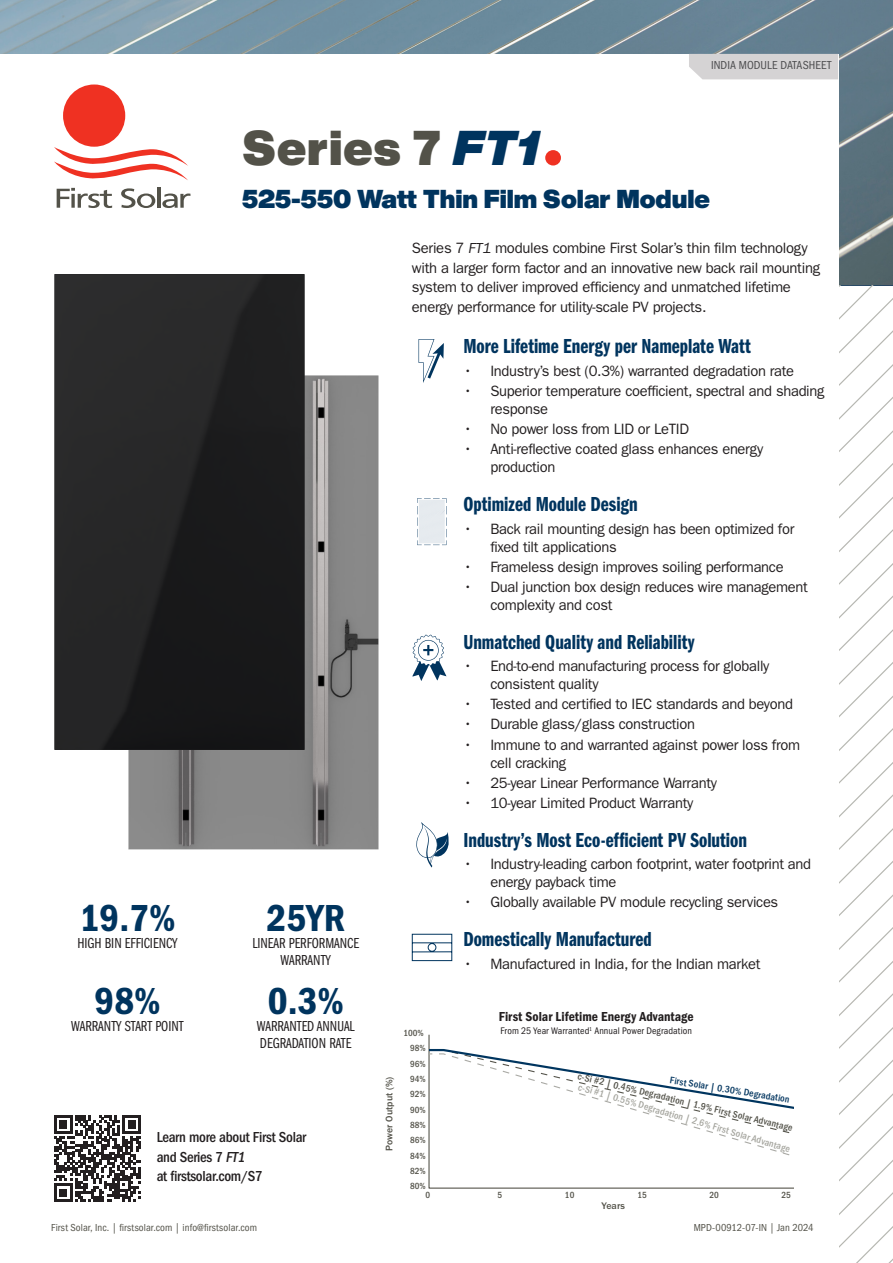
<style>
.page{position:relative;width:893px;height:1263px;background:#fff}
.page>*{position:absolute;margin:0;border:0;box-sizing:border-box;transform-origin:0 0}
.Heading{font:900 48px "Helvetica Now Display";letter-spacing:.02em;color:#535249}
.Callout_Data_Front_p{font:39px "ITC Franklin Gothic Std Dm Cd";color:#00345e}
.Heading_Subheader{font:900 25.5px "Helvetica Now Display";color:#00345e}
.subheader{font:21px "ITC Franklin Gothic Std Dm Cp";color:#00345e}
.Body{font:15px/18px "ITC Franklin Gothic Std";letter-spacing:-.02em;color:#231f20}
.Callout_Data_Descrip{font:15px/16.5px "ITC Franklin Gothic Std Bk Cp";color:#231f20;text-align:center}
.Body-2{font:500 condensed 15px/19.5px "ITC Franklin Gothic Std";letter-spacing:-.02em;color:#231f20}
.Graph_Header{font:13.5px "ITC Franklin Gothic Std Dm Cd";color:#231f20}
.Region_Tag{font:condensed 12px "ITC Franklin Gothic Std";letter-spacing:.005em;color:#4d4d4f}
.Footer{font:condensed 10.5px "ITC Franklin Gothic Std";letter-spacing:.01em;color:#535249}
.Graph_Body_Text{font:500 condensed 9.9px "ITC Franklin Gothic Std";color:#535249}
.Graph_Body_Text-2{font:500 condensed 9.9px "ITC Franklin Gothic Std";color:#a6a69f}
.Graph_subheader{font:condensed 9.9px "ITC Franklin Gothic Std";letter-spacing:.01em;color:#231f20}
.Graph_Body_Text-3{font:500 condensed 9.9px "ITC Franklin Gothic Std";color:#00345e}
.Graph_X_Y_Axis_Label{font:500 9.9px "ITC Franklin Gothic Std";letter-spacing:.005em;color:#535249}
.t1{font:500 condensed 9.3px "ITC Franklin Gothic Std";color:#54534a}
.s1{font-style:italic;color:#00345e}
.s2{font-size:62.4px;color:#ef3122}
.s3{font-style:italic}
</style>
<div class="page">
<svg style="left:419px;top:339px;width:25px;height:44px"></svg>
<svg style="left:412px;top:634px;width:34px;height:47px"></svg>
<svg style="left:416px;top:822px;width:33px;height:45px"></svg>
<svg style="left:411px;top:933px;width:42px;height:28px"></svg>
<svg style="left:417px;top:498px;width:30px;height:48px"></svg>
<svg style="left:0;top:0;width:893px;height:285px;background:#708b99"></svg>
<div style="left:0;top:54px;width:838px;height:267px;background:#fff"></div>
<svg style="left:839px;top:286px;width:54px;height:977px"></svg>
<div style="left:63px;top:84px;width:62px;height:63px;background:#ef3122;border-radius:50%"></div>
<svg style="left:54px;top:147px;width:134px;height:33px"></svg>
<svg style="left:57px;top:188px;width:55px;height:20px"></svg>
<svg style="left:121px;top:188px;width:34px;height:20px"></svg>
<hr style="left:157px;top:187px;width:4px;height:21px;background:#535249">
<svg style="left:162px;top:193px;width:28px;height:15px"></svg>
<img style="left:128px;top:375px;width:251px;height:475px">
<img style="left:54px;top:274px;width:272px;height:492px">
<svg style="left:54px;top:1115px;width:87px;height:87px"></svg>
<div style="left:689px;top:54px;width:149px;height:25px;background:#d5d3d4"></div>
<svg style="left:428px;top:1034px;width:365px;height:155px"></svg>
<svg style="left:428px;top:1048px;width:365px;height:127px"></svg>
<p class="Region_Tag" style="left:711px;top:58px;width:122px">INDIA MODULE DATASHEET</p>
<p class="Heading" style="left:243px;top:113px;width:322px">Series 7 <span class="s1">FT1</span><span class="s2">.</span></p>
<p class="Heading_Subheader" style="left:242px;top:181px;width:470px">525-550 Watt Thin Film Solar Module</p>
<p class="Body" style="left:412px;top:239px;width:410px;line-height:19.5px">Series 7 <span class="s3">FT1</span> modules combine First Solar’s thin film technology with a larger form factor and an innovative new back rail mounting system to deliver improved efficiency and unmatched lifetime energy performance for utility-scale PV projects.</p>
<p class="Callout_Data_Front_p" style="left:80px;top:896px;width:97px">19.7%</p>
<p class="Callout_Data_Descrip" style="left:77px;top:935px;width:102px">HIGH BIN EFFICIENCY</p>
<p class="Callout_Data_Front_p" style="left:267px;top:896px;width:80px">25YR</p>
<p class="Callout_Data_Descrip" style="left:252px;top:935px;width:108px">LINEAR PERFORMANCE<br>WARRANTY</p>
<p class="subheader" style="left:463px;top:335px;width:289px">More Lifetime Energy per Nameplate Watt</p>
<p class="Body" style="left:463px;top:362px;width:332px">• Industry’s best (0.3%) warranted degradation rate</p>
<p class="Body" style="left:490px;top:382px;width:336px;text-indent:-27px">• Superior temperature coefficient, spectral and shading response</p>
<p class="Body" style="left:463px;top:420px;width:227px">• No power loss from LID or LeTID</p>
<p class="Body" style="left:490px;top:440px;width:274px;text-indent:-27px">• Anti-reflective coated glass enhances energy production</p>
<p class="subheader" style="left:463px;top:493px;width:176px">Optimized Module Design</p>
<p class="Body" style="left:490px;top:519px;width:305px;text-indent:-27px">• Back rail mounting design has been optimized for fixed tilt applications</p>
<p class="Body" style="left:463px;top:558px;width:322px">• Frameless design improves soiling performance</p>
<p class="Body" style="left:490px;top:578px;width:319px;text-indent:-27px">• Dual junction box design reduces wire management complexity and cost</p>
<p class="subheader" style="left:463px;top:630px;width:233px">Unmatched Quality and Reliability</p>
<p class="Body" style="left:490px;top:657px;width:281px;text-indent:-27px">• End-to-end manufacturing process for globally consistent quality</p>
<p class="Body" style="left:463px;top:695px;width:331px">• Tested and certified to IEC standards and beyond</p>
<p class="Body" style="left:463px;top:715px;width:233px">• Durable glass/glass construction</p>
<p class="Body" style="left:490px;top:735px;width:311px;text-indent:-27px">• Immune to and warranted against power loss from cell cracking</p>
<p class="Body" style="left:463px;top:774px;width:255px">• 25-year Linear Performance Warranty</p>
<p class="Body" style="left:463px;top:794px;width:231px">• 10-year Limited Product Warranty</p>
<p class="subheader" style="left:463px;top:828px;width:285px">Industry’s Most Eco-efficient PV Solution</p>
<p class="Body" style="left:490px;top:855px;width:322px;text-indent:-27px">• Industry-leading carbon footprint, water footprint and energy payback time</p>
<p class="Body" style="left:463px;top:893px;width:316px">• Globally available PV module recycling services</p>
<p class="subheader" style="left:463px;top:928px;width:190px">Domestically Manufactured</p>
<p class="Body" style="left:463px;top:954px;width:299px">• Manufactured in India, for the Indian market</p>
<p class="Callout_Data_Front_p" style="left:95px;top:979px;width:67px">98%</p>
<p class="Callout_Data_Descrip" style="left:71px;top:1018px;width:114px">WARRANTY START POINT</p>
<p class="Callout_Data_Front_p" style="left:268px;top:979px;width:77px">0.3%</p>
<p class="Callout_Data_Descrip" style="left:257px;top:1018px;width:100px;text-align:left">WARRANTED ANNUAL<br>DEGRADATION RATE</p>
<p class="t1" style="left:403px;top:1027px;width:22px">100%</p>
<p class="t1" style="left:410px;top:1043px;width:17px">98%</p>
<p class="Graph_Header" style="left:499px;top:1008px;width:196px">First Solar Lifetime Energy Advantage</p>
<p class="Graph_subheader" style="left:500px;top:1025px;width:193px">From 25 Year Warranted<sup>1</sup> Annual Power Degradation</p>
<p class="t1" style="left:410px;top:1058px;width:17px">96%</p>
<p class="Body-2" style="left:157px;top:1128px;width:151px">Learn more about First Solar and Series 7 <span class="s3">FT1<br></span>at firstsolar.com/S7</p>
<p class="Graph_X_Y_Axis_Label" style="left:384px;top:1151px;width:76px;rotate:-90deg">Power Output (%)</p>
<p class="t1" style="left:410px;top:1073px;width:17px">94%</p>
<p class="t1" style="left:410px;top:1089px;width:17px">92%</p>
<p class="t1" style="left:410px;top:1104px;width:17px">90%</p>
<p class="t1" style="left:410px;top:1119px;width:17px">88%</p>
<p class="t1" style="left:410px;top:1135px;width:17px">86%</p>
<p class="t1" style="left:410px;top:1150px;width:17px">84%</p>
<p class="t1" style="left:410px;top:1165px;width:17px">82%</p>
<p class="t1" style="left:410px;top:1181px;width:17px">80%</p>
<p class="Graph_Body_Text" style="left:579px;top:1070px;width:222px;rotate:14deg">c-Si #2 | 0.45% Degradation | 1.9% First Solar Advantage</p>
<p class="Graph_Body_Text-3" style="left:671px;top:1075px;width:122px;rotate:9deg">First Solar | 0.30% Degradation</p>
<p class="Graph_Body_Text-2" style="left:580px;top:1080px;width:222px;rotate:17deg">c-Si #1 | 0.55% Degradation | 2.6% First Solar Advantage</p>
<p class="t1" style="left:426px;top:1189px;width:6px">0</p>
<p class="t1" style="left:498px;top:1189px;width:6px">5</p>
<p class="t1" style="left:565px;top:1189px;width:11px">10</p>
<p class="t1" style="left:637px;top:1189px;width:11px">15</p>
<p class="t1" style="left:709px;top:1189px;width:11px">20</p>
<p class="t1" style="left:781px;top:1189px;width:11px">25</p>
<p class="Graph_X_Y_Axis_Label" style="left:601px;top:1200px;width:25px">Years</p>
<p class="Footer" style="left:51px;top:1221px;width:207px">First Solar, Inc. | firstsolar.com | info@firstsolar.com</p>
<p class="Footer" style="left:694px;top:1221px;width:121px">MPD-00912-07-IN | Jan 2024</p>
</div>
